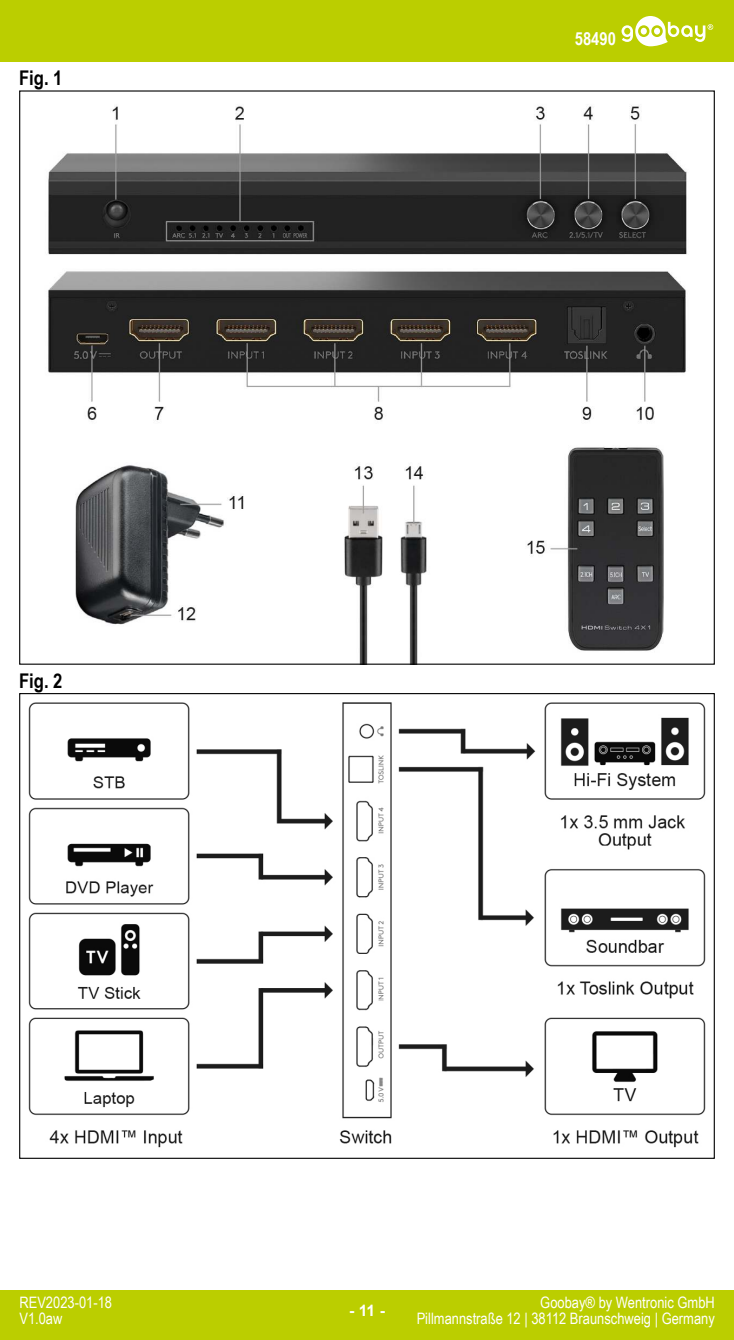
<style>
.page{position:relative;width:734px;height:1340px;background:#fff}
.page>*{position:absolute;margin:0;border:0;box-sizing:border-box;transform-origin:0 0}
.t1{font:700 20.25px "Arial Narrow";color:#000}
.t2{font:700 18px "Arial Narrow";color:#fff}
.t3{font:15.75px/15.8px "Arial Narrow";color:#fff;text-align:right}
.t4{font:700 15.75px "Arial";color:#fff}
</style>
<div class="page">
<div style="left:0;top:0;width:733px;height:62px;background:#bbce00"></div>
<svg style="left:621px;top:16px;width:92px;height:30px"></svg>
<div style="left:0;top:1290px;width:733px;height:49px;background:#bbce00"></div>
<img style="left:48px;top:105px;width:639px;height:557px">
<img style="left:28px;top:702px;width:678px;height:446px">
<p class="t1" style="left:19px;top:70px;width:45px">Fig. 1</p>
<p class="t1" style="left:19px;top:672px;width:45px">Fig. 2</p>
<p class="t2" style="left:574px;top:32px;width:43px">58490</p>
<p class="t3" style="left:19px;top:1295px;width:94px;text-align:left">REV2023-01-18<br>V1.0aw</p>
<p class="t4" style="left:349px;top:1300px;width:37px">- 11 -</p>
<p class="t3" style="left:416px;top:1295px;width:299px">Goobay® by Wentronic GmbH<br>Pillmannstraße 12 | 38112 Braunschweig | Germany</p>
</div>
